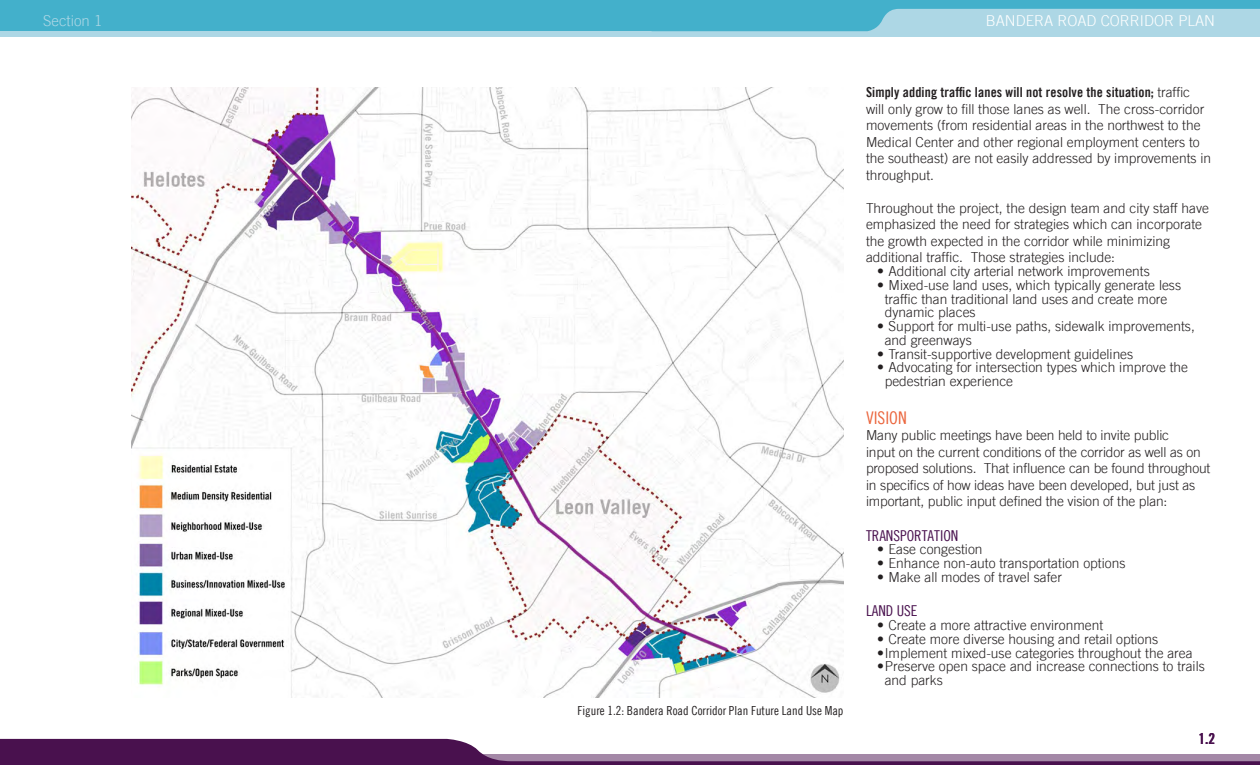
<style>
.page{position:relative;width:1260px;height:765px;background:#fff}
.page>*{position:absolute;margin:0;border:0;box-sizing:border-box;transform-origin:0 0}
.Header_Style_2{font:17.5px "Trade Gothic Cond Eighteen";color:#eb663e}
.t1{font:300 15px "Trade Gothic LT";color:#fff}
.Header_Style_3{font:15px "Trade Gothic Cond Eighteen";color:#49114e}
.t2{font:300 15px "Trade Gothic LT";color:#add7e5}
.t3{font:15px "Trade Gothic Bold Cond Twenty";color:#49114e}
.t4{font:300 13.75px/16.5px "Trade Gothic LT";color:#231f20}
.Image_Caption{font:12.5px "Trade Gothic Cond Eighteen";color:#231f20}
.s1{font-family:"Trade Gothic Bold Cond Twenty";font-weight:400}
</style>
<div class="page">
<div style="left:0;top:0;width:1260px;height:37px;background:#add7e5"></div>
<svg style="left:0;top:739px;width:1260px;height:26px"></svg>
<svg style="left:652px;top:0;width:608px;height:31px"></svg>
<div style="left:0;top:0;width:652px;height:31px;background:#43b0cb"></div>
<img style="left:132px;top:88px;width:712px;height:610px">
<p class="t2" style="left:43px;top:11px;width:61px">Section 1</p>
<p class="t1" style="left:986px;top:11px;width:231px">BANDERA ROAD CORRIDOR PLAN</p>
<p class="Image_Caption" style="left:578px;top:703px;width:267px">Figure 1.2: Bandera Road Corridor Plan Future Land Use Map</p>
<p class="t4" style="left:866px;top:84px;width:347px"><span class="s1">Simply adding traffic lanes will not resolve the situation;</span> traffic will only grow to fill those lanes as well. The cross-corridor movements (from residential areas in the northwest to the Medical Center and other regional employment centers to the southeast) are not easily addressed by improvements in throughput.</p>
<p class="t4" style="left:866px;top:200px;width:345px">Throughout the project, the design team and city staff have emphasized the need for strategies which can incorporate the growth expected in the corridor while minimizing additional traffic. Those strategies include:</p>
<p class="t4" style="left:877px;top:263px;width:274px">• Additional city arterial network improvements</p>
<p class="t4" style="left:885px;top:278px;width:298px;line-height:13.8px;text-indent:-8px">• Mixed-use land uses, which typically generate less traffic than traditional land uses and create more dynamic places</p>
<p class="t4" style="left:885px;top:319px;width:312px;line-height:13.8px;text-indent:-8px">• Support for multi-use paths, sidewalk improvements, and greenways</p>
<p class="t4" style="left:877px;top:345px;width:258px">• Transit-supportive development guidelines</p>
<p class="t4" style="left:885px;top:360px;width:305px;line-height:13.8px;text-indent:-8px">• Advocating for intersection types which improve the pedestrian experience</p>
<p class="Header_Style_2" style="left:866px;top:407px;width:42px">VISION</p>
<p class="t4" style="left:866px;top:427px;width:346px">Many public meetings have been held to invite public<br>input on the current conditions of the corridor as well as on proposed solutions. That influence can be found throughout in specifics of how ideas have been developed, but just as important, public input defined the vision of the plan:</p>
<p class="Header_Style_3" style="left:866px;top:526px;width:94px">TRANSPORTATION</p>
<p class="t4" style="left:877px;top:541px;width:107px">• Ease congestion</p>
<p class="t4" style="left:877px;top:555px;width:250px">• Enhance non-auto transportation options</p>
<p class="t4" style="left:877px;top:569px;width:186px">• Make all modes of travel safer</p>
<p class="Header_Style_3" style="left:866px;top:602px;width:53px">LAND USE</p>
<p class="t4" style="left:877px;top:617px;width:227px">• Create a more attractive environment</p>
<p class="t4" style="left:877px;top:631px;width:282px">• Create more diverse housing and retail options</p>
<p class="t4" style="left:877px;top:644px;width:317px">•Implement mixed-use categories throughout the area</p>
<p class="t4" style="left:885px;top:659px;width:322px;line-height:13.8px;text-indent:-8px">•Preserve open space and increase connections to trails and parks</p>
<p class="t3" style="left:1198px;top:729px;width:18px">1.2</p>
</div>
